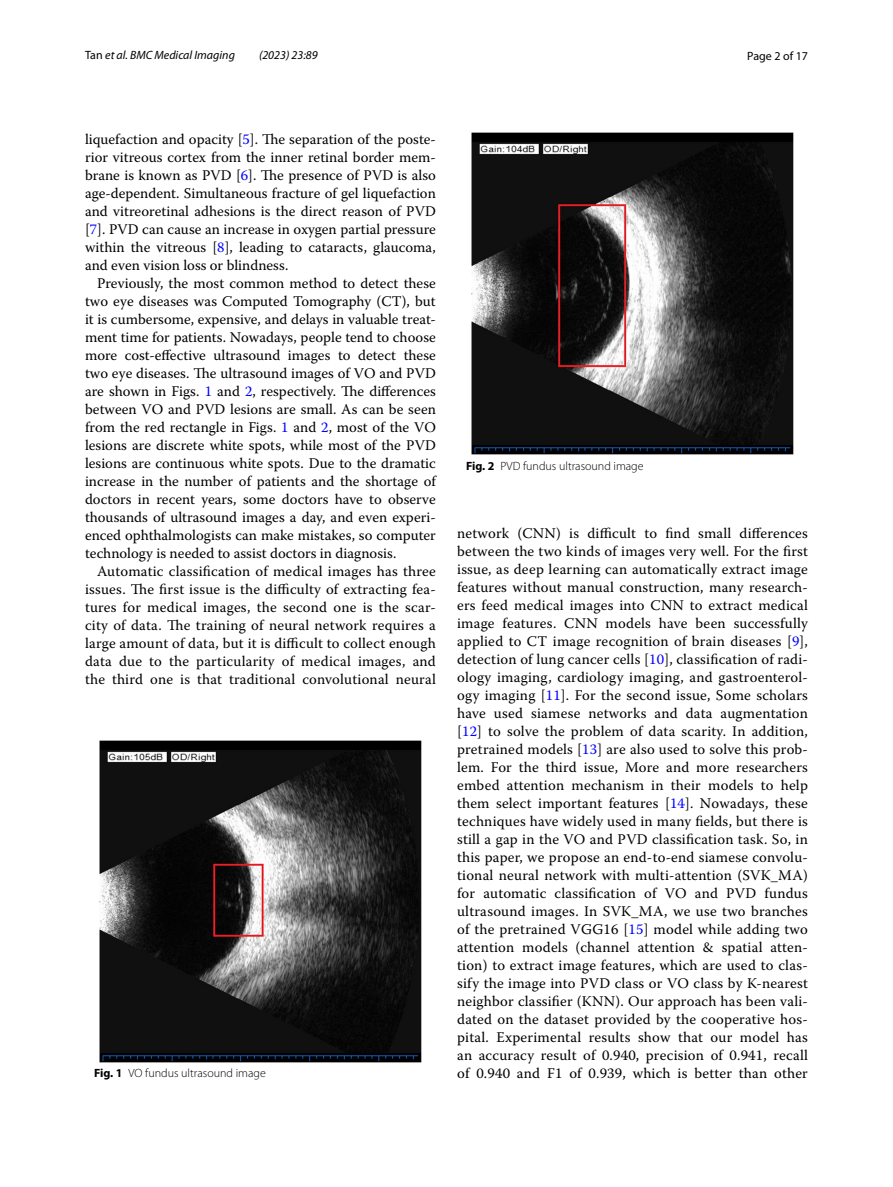
<style>
.page{position:relative;width:893px;height:1187px;background:#fff}
.page>*{position:absolute;margin:0;border:0;box-sizing:border-box;transform-origin:0 0}
.t1{font:14.7px/18px "Warnock Pro";letter-spacing:.015em;color:#000;text-align:justify}
.t2{font:300 12px "Myriad Pro";color:#000}
.t3{font:italic 12px "Myriad Pro";color:#000}
.t4{font:12px "Myriad Pro";color:#000}
.s1{font-style:normal}
.s2{color:#00f}
.s3{font-weight:700}
</style>
<div class="page">
<img style="left:100px;top:740px;width:321px;height:321px">
<img style="left:472px;top:133px;width:321px;height:322px">
<p class="t3" style="left:85px;top:48px;width:151px"><span class="s1">Tan</span> et al. BMC Medical Imaging</p>
<p class="t3" style="left:259px;top:48px;width:60px">(2023) 23:89</p>
<p class="t4" style="left:747px;top:48px;width:62px">Page 2 of 17</p>
<p class="t1" style="left:85px;top:130px;width:352px">liquefaction and opacity [<span class="s2">5</span>]. The separation of the poste&shy;rior vitreous cortex from the inner retinal border mem&shy;brane is known as PVD [<span class="s2">6</span>]. The presence of PVD is also age-dependent. Simultaneous fracture of gel liquefaction and vitreoretinal adhesions is the direct reason of PVD [<span class="s2">7</span>]. PVD can cause an increase in oxygen partial pressure within the vitreous [<span class="s2">8</span>], leading to cataracts, glaucoma, and even vision loss or blindness.</p>
<p class="t1" style="left:85px;top:274px;width:352px;text-indent:12px">Previously, the most common method to detect these two eye diseases was Computed Tomography (CT), but it is cumbersome, expensive, and delays in valuable treat&shy;ment time for patients. Nowadays, people tend to choose more cost-effective ultrasound images to detect these two eye diseases. The ultrasound images of VO and PVD are shown in Figs. <span class="s2">1</span> and <span class="s2">2</span>, respectively. The differences between VO and PVD lesions are small. As can be seen from the red rectangle in Figs. <span class="s2">1</span> and <span class="s2">2</span>, most of the VO lesions are discrete white spots, while most of the PVD lesions are continuous white spots. Due to the dramatic increase in the number of patients and the shortage of doctors in recent years, some doctors have to observe thousands of ultrasound images a day, and even experi&shy;enced ophthalmologists can make mistakes, so computer technology is needed to assist doctors in diagnosis.</p>
<p class="t1" style="left:85px;top:562px;width:352px;text-indent:12px">Automatic classification of medical images has three issues. The first issue is the difficulty of extracting fea&shy;tures for medical images, the second one is the scar&shy;city of data. The training of neural network requires a large amount of data, but it is difficult to collect enough data due to the particularity of medical images, and the third one is that traditional convolutional neural</p>
<p class="t2" style="left:466px;top:459px;width:179px"><span class="s3">Fig. 2</span> PVD fundus ultrasound image</p>
<p class="t1" style="left:457px;top:523px;width:352px">network (CNN) is difficult to find small differences between the two kinds of images very well. For the first issue, as deep learning can automatically extract image features without manual construction, many research&shy;ers feed medical images into CNN to extract medical image features. CNN models have been successfully applied to CT image recognition of brain diseases [<span class="s2">9</span>], detection of lung cancer cells [<span class="s2">10</span>], classification of radi&shy;ology imaging, cardiology imaging, and gastroenterol&shy;ogy imaging [<span class="s2">11</span>]. For the second issue, Some scholars have used siamese networks and data augmentation [<span class="s2">12</span>] to solve the problem of data scarity. In addition, pretrained models [<span class="s2">13</span>] are also used to solve this prob&shy;lem. For the third issue, More and more researchers embed attention mechanism in their models to help them select important features [<span class="s2">14</span>]. Nowadays, these techniques have widely used in many fields, but there is still a gap in the VO and PVD classification task. So, in this paper, we propose an end-to-end siamese convolu&shy;tional neural network with multi-attention (SVK_MA) for automatic classification of VO and PVD fundus ultrasound images. In SVK_MA, we use two branches of the pretrained VGG16 [<span class="s2">15</span>] model while adding two attention models (channel attention &amp; spatial atten&shy;tion) to extract image features, which are used to clas&shy;sify the image into PVD class or VO class by K-nearest neighbor classifier (KNN). Our approach has been vali&shy;dated on the dataset provided by the cooperative hos&shy;pital. Experimental results show that our model has an accuracy result of 0.940, precision of 0.941, recall</p>
<p class="t2" style="left:94px;top:1066px;width:173px"><span class="s3">Fig. 1</span> VO fundus ultrasound image</p>
<p class="t1" style="left:457px;top:1063px;width:352px">of 0.940 and F1 of 0.939, which is better than other</p>
</div>
